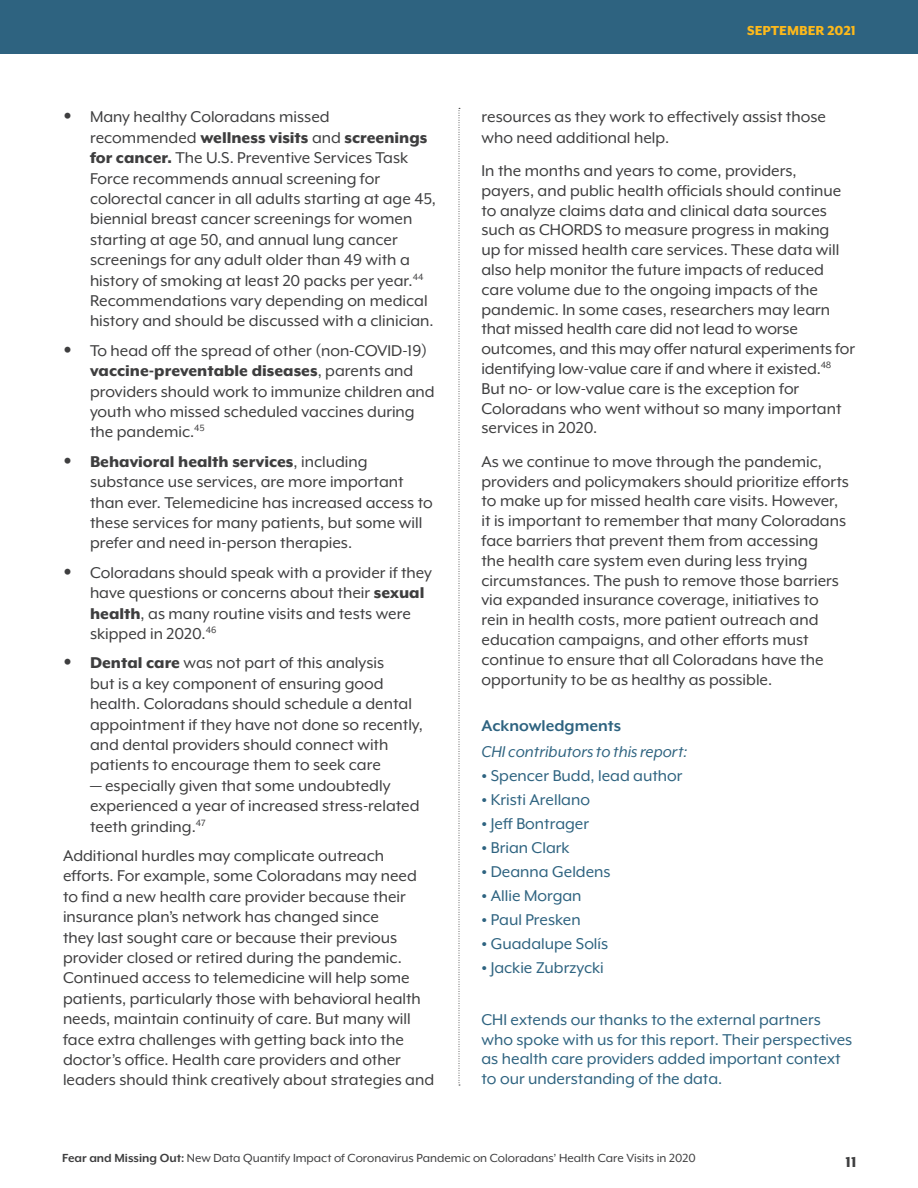
<style>
.page{position:relative;width:918px;height:1188px;background:#fff}
.page>*{position:absolute;margin:0;border:0;box-sizing:border-box;transform-origin:0 0}
.CHI_Body_Copy{font:18px/20.4px "Mr Eaves XL Mod OT";color:#3e3e3f}
.t1{font:18px/19.5px "Mr Eaves XL Mod OT";color:#2e6380}
.t2{font:italic 18px "Mr Eaves XL Mod OT";color:#2e6380}
.t3{font:700 18px "Mr Eaves XL Mod OT";color:#2e6380}
.t4{font:800 16.5px "Mr Eaves XL Mod OT";color:#3e3e3f}
.t5{font:800 15px "Mr Eaves XL Mod OT";color:#fdb91b}
.t6{font:13.5px "Mr Eaves XL Mod OT";color:#3e3e3f}
.s1{font-family:"Arial";font-weight:900}
.s2{font-weight:800}
.s3{font-weight:700}
</style>
<div class="page">
<div style="left:0;top:0;width:918px;height:54px;background:#2e6380"></div>
<svg style="left:459px;top:108px;width:1px;height:978px"></svg>
<p class="CHI_Body_Copy" style="left:90px;top:107px;width:348px;text-indent:-27px"><span class="s1">•</span> Many healthy Coloradans missed recommended <span class="s2">wellness visits</span> and <span class="s2">screenings for cancer.</span> The U.S. Preventive Services Task Force recommends annual screening for colorectal cancer in all adults starting at age 45, biennial breast cancer screenings for women starting at age 50, and annual lung cancer screenings for any adult older than 49 with a history of smoking at least 20 packs per year.<sup>44<br></sup>Recommendations vary depending on medical history and should be discussed with a clinician.</p>
<p class="CHI_Body_Copy" style="left:90px;top:340px;width:346px;text-indent:-27px"><span class="s1">•</span> To head off the spread of other (non-COVID-19) <span class="s2">vaccine-preventable diseases</span>, parents and providers should work to immunize children and youth who missed scheduled vaccines during the pandemic.<sup>45</sup></p>
<p class="CHI_Body_Copy" style="left:90px;top:451px;width:344px;text-indent:-27px"><span class="s1">•</span> <span class="s2">Behavioral health services</span>, including substance use services, are more important than ever. Telemedicine has increased access to these services for many patients, but some will prefer and need in-person therapies.</p>
<p class="CHI_Body_Copy" style="left:90px;top:562px;width:344px;text-indent:-27px"><span class="s1">•</span> Coloradans should speak with a provider if they have questions or concerns about their <span class="s2">sexual health</span>, as many routine visits and tests were skipped in 2020.<sup>46</sup></p>
<p class="CHI_Body_Copy" style="left:90px;top:653px;width:335px;text-indent:-27px"><span class="s1">•</span> <span class="s2">Dental care</span> was not part of this analysis<br>but is a key component of ensuring good health. Coloradans should schedule a dental appointment if they have not done so recently, and dental providers should connect with patients to encourage them to seek care</p>
<p class="CHI_Body_Copy" style="left:90px;top:775px;width:331px">— especially given that some undoubtedly experienced a year of increased stress-related teeth grinding.<sup>47</sup></p>
<p class="CHI_Body_Copy" style="left:63px;top:845px;width:373px">Additional hurdles may complicate outreach efforts. For example, some Coloradans may need to find a new health care provider because their insurance plan’s network has changed since<br>they last sought care or because their previous provider closed or retired during the pandemic.<br>Continued access to telemedicine will help some patients, particularly those with behavioral health needs, maintain continuity of care. But many will face extra challenges with getting back into the doctor’s office. Health care providers and other leaders should think creatively about strategies and</p>
<p class="t5" style="left:747px;top:23px;width:110px">SEPTEMBER 2021</p>
<p class="CHI_Body_Copy" style="left:482px;top:107px;width:346px">resources as they work to effectively assist those who need additional help.</p>
<p class="CHI_Body_Copy" style="left:482px;top:161px;width:375px;line-height:19.8px">In the months and years to come, providers,<br>payers, and public health officials should continue to analyze claims data and clinical data sources such as CHORDS to measure progress in making<br>up for missed health care services. These data will also help monitor the future impacts of reduced care volume due to the ongoing impacts of the pandemic. In some cases, researchers may learn that missed health care did not lead to worse outcomes, and this may offer natural experiments for identifying low-value care if and where it existed.<sup>48<br></sup>But no- or low-value care is the exception for Coloradans who went without so many important services in 2020.</p>
<p class="CHI_Body_Copy" style="left:482px;top:451px;width:369px;line-height:19.8px">As we continue to move through the pandemic, providers and policymakers should prioritize efforts to make up for missed health care visits. However, it is important to remember that many Coloradans face barriers that prevent them from accessing<br>the health care system even during less trying circumstances. The push to remove those barriers via expanded insurance coverage, initiatives to rein in health costs, more patient outreach and education campaigns, and other efforts must continue to ensure that all Coloradans have the opportunity to be as healthy as possible.</p>
<p class="t3" style="left:482px;top:717px;width:141px">Acknowledgments</p>
<p class="t2" style="left:482px;top:742px;width:207px">CHI contributors to this report:</p>
<p class="t1" style="left:482px;top:766px;width:203px"><span class="s2">•</span> Spencer Budd, lead author</p>
<p class="t1" style="left:482px;top:790px;width:110px"><span class="s2">•</span> Kristi Arellano</p>
<p class="t1" style="left:482px;top:814px;width:109px"><span class="s2">•</span> Jeff Bontrager</p>
<p class="t1" style="left:482px;top:838px;width:90px"><span class="s2">•</span> Brian Clark</p>
<p class="t1" style="left:482px;top:862px;width:131px"><span class="s2">•</span> Deanna Geldens</p>
<p class="t1" style="left:482px;top:886px;width:102px"><span class="s2">•</span> Allie Morgan</p>
<p class="t1" style="left:482px;top:910px;width:101px"><span class="s2">•</span> Paul Presken</p>
<p class="t1" style="left:482px;top:934px;width:128px"><span class="s2">•</span> Guadalupe Solís</p>
<p class="t1" style="left:482px;top:958px;width:124px"><span class="s2">•</span> Jackie Zubrzycki</p>
<p class="t1" style="left:482px;top:1010px;width:372px">CHI extends our thanks to the external partners who spoke with us for this report. Their perspectives as health care providers added important context to our understanding of the data.</p>
<p class="t6" style="left:62px;top:1151px;width:635px"><span class="s3">Fear and Missing Out:</span> New Data Quantify Impact of Coronavirus Pandemic on Coloradans’ Health Care Visits in 2020</p>
<p class="t4" style="left:846px;top:1154px;width:13px">11</p>
</div>
